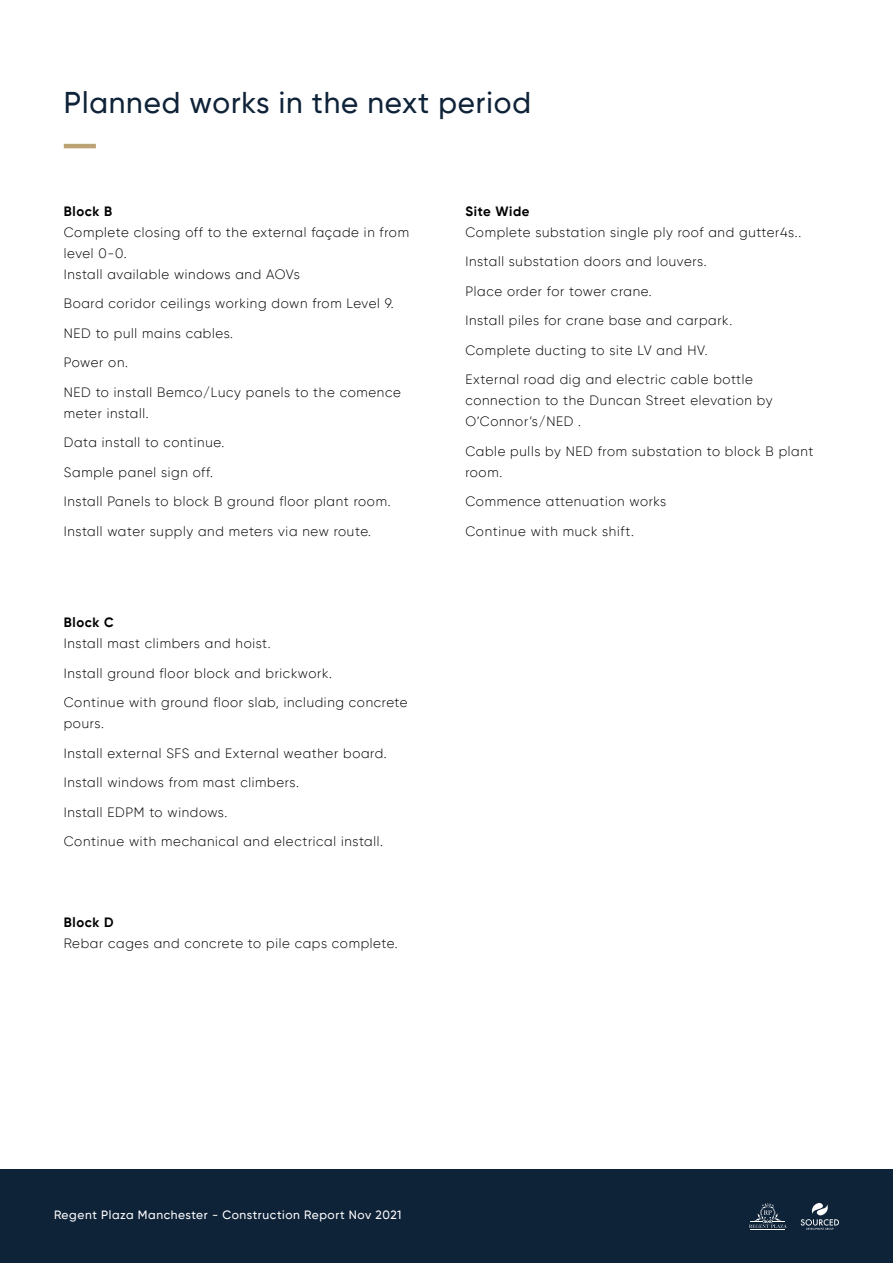
<style>
.page{position:relative;width:893px;height:1263px;background:#fff}
.page>*{position:absolute;margin:0;border:0;box-sizing:border-box;transform-origin:0 0}
.t1{font:500 30px "Gilroy";letter-spacing:.03em;color:#0e2238}
.t2{font:300 13.5px/29.5px "Gilroy";letter-spacing:.05em;color:#000}
.t3{font:700 13.5px "Gilroy";letter-spacing:.05em;color:#000}
.t4{font:500 12px "Gilroy";letter-spacing:.05em;color:#fff}
</style>
<div class="page">
<div style="left:0;top:1169px;width:893px;height:94px;background:#0e2238"></div>
<hr style="left:751px;top:1230px;width:34px;height:1px;background:#fff">
<hr style="left:751px;top:1229px;width:34px;height:1px;background:#fff">
<svg style="left:749px;top:1203px;width:38px;height:25px"></svg>
<svg style="left:801px;top:1203px;width:38px;height:27px"></svg>
<hr style="left:64px;top:144px;width:32px;height:4px;background:#bba375">
<h1 class="t1" style="left:64px;top:84px;width:469px">Planned works in the next period</h1>
<p class="t3" style="left:64px;top:202px;width:50px">Block B</p>
<p class="t2" style="left:64px;top:221px;width:347px;line-height:21px">Complete closing off to the external façade in from level 0-0.<br>Install available windows and AOVs</p>
<p class="t2" style="left:64px;top:289px;width:339px">Board coridor ceilings working down from Level 9.<br>NED to pull mains cables.<br>Power on.<br>NED to install Bemco/Lucy panels to the comence</p>
<p class="t2" style="left:64px;top:398px;width:328px">meter install.<br>Data install to continue.<br>Sample panel sign off.<br>Install Panels to block B ground floor plant room.<br>Install water supply and meters via new route.</p>
<p class="t3" style="left:64px;top:614px;width:51px">Block C</p>
<p class="t2" style="left:64px;top:629px;width:345px">Install mast climbers and hoist.<br>Install ground floor block and brickwork.<br>Continue with ground floor slab, including concrete</p>
<p class="t2" style="left:64px;top:709px;width:324px">pours.<br>Install external SFS and External weather board.<br>Install windows from mast climbers.<br>Install EDPM to windows.<br>Continue with mechanical and electrical install.</p>
<p class="t3" style="left:64px;top:913px;width:51px">Block D</p>
<p class="t2" style="left:64px;top:928px;width:335px">Rebar cages and concrete to pile caps complete.</p>
<p class="t3" style="left:465px;top:202px;width:66px">Site Wide</p>
<p class="t2" style="left:465px;top:217px;width:337px">Complete substation single ply roof and gutter4s..<br>Install substation doors and louvers.<br>Place order for tower crane.<br>Install piles for crane base and carpark.<br>Complete ducting to site LV and HV.<br>External road dig and electric cable bottle</p>
<p class="t2" style="left:465px;top:390px;width:309px;line-height:21px">connection to the Duncan Street elevation by<br>O’Connor’s/NED .</p>
<p class="t2" style="left:465px;top:440px;width:350px;line-height:21px">Cable pulls by NED from substation to block B plant room.</p>
<p class="t2" style="left:465px;top:486px;width:202px">Commence attenuation works<br>Continue with muck shift.</p>
<p class="t4" style="left:54px;top:1207px;width:349px">Regent Plaza Manchester - Construction Report Nov 2021</p>
</div>
